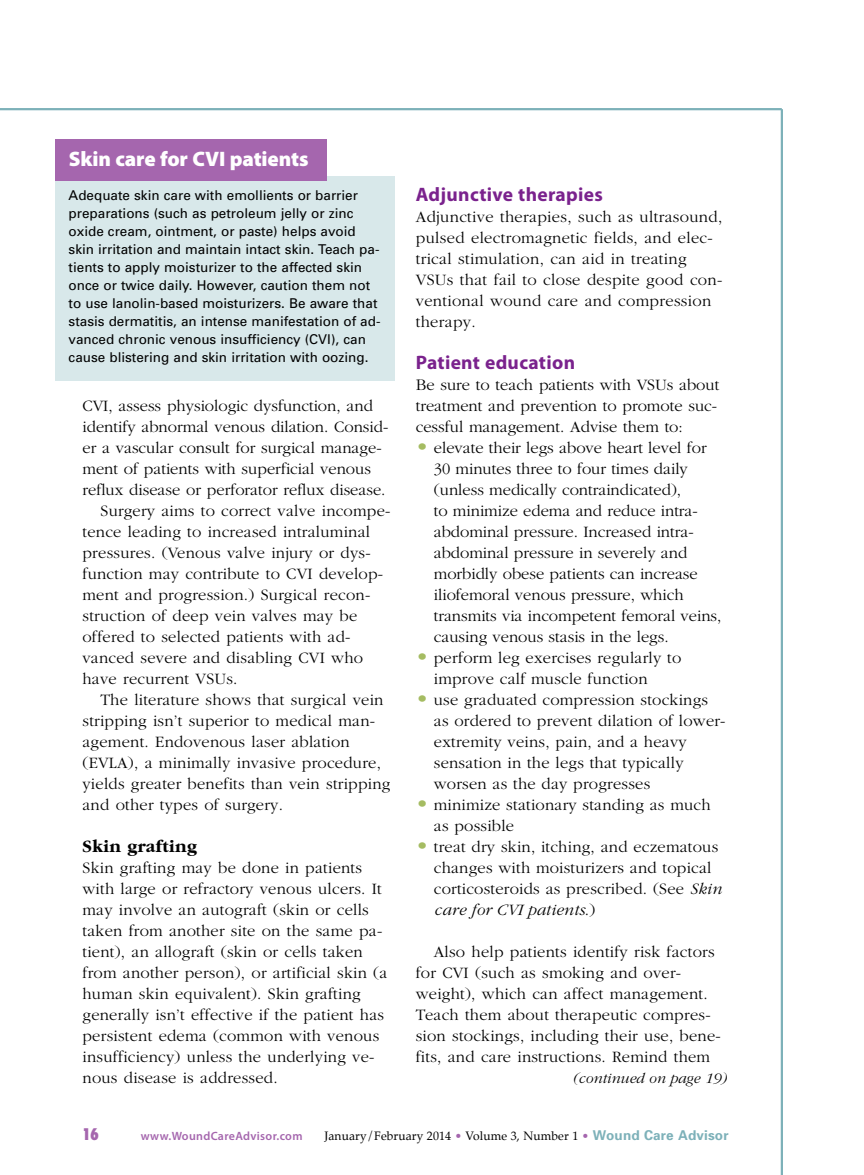
<style>
.page{position:relative;width:864px;height:1175px;background:#fff}
.page>*{position:absolute;margin:0;border:0;box-sizing:border-box;transform-origin:0 0}
.t1{font:900 21px "Myriad Pro";letter-spacing:-.005em;color:#fff}
.t2{font:700 19.5px "Myriad Pro";letter-spacing:.015em;color:#7a228d}
.t3{font:700 18px "Garamond";letter-spacing:.015em;color:#000}
.t4{font:300 16.5px/21px "Garamond";letter-spacing:.015em;color:#000}
.t5{font:900 condensed 16.5px "Futura BT";color:#a566ae}
.t6{font:italic 300 15px "Garamond";color:#000}
.t7{font:13.5px/18px "Univers";color:#000}
.t8{font:12px "Palatino";letter-spacing:.01em;color:#000}
.t9{font:600 12px "Myriad Pro";letter-spacing:.025em;color:#a566ae}
.s1{font-size:21px;color:#a5bc62}
.s2{font-style:italic}
.s3{color:#a566ae}
.s4{font-family:"Univers";font-weight:700;font-size:13.5px;color:#7db1b9}
</style>
<div class="page">
<hr style="left:781px;top:109px;width:2px;height:1065px;background:#7db1b9">
<hr style="left:0;top:108px;width:782px;height:2px;background:#7db1b9">
<div style="left:55px;top:176px;width:340px;height:205px;background:#d8e8ea"></div>
<div style="left:55px;top:140px;width:271px;height:41px;background:#a566ae"></div>
<p class="t1" style="left:69px;top:151px;width:241px">Skin care for CVI patients</p>
<p class="t7" style="left:69px;top:187px;width:313px">Adequate skin care with emollients or barrier preparations (such as petroleum jelly or zinc oxide cream, ointment, or paste) helps avoid skin irritation and maintain intact skin. Teach pa&shy;tients to apply moisturizer to the affected skin once or twice daily. However, caution them not to use lanolin-based moisturizers. Be aware that stasis dermatitis, an intense manifestation of ad&shy;vanced chronic venous insufficiency (CVI), can cause blistering and skin irritation with oozing.</p>
<p class="t4" style="left:82px;top:395px;width:292px">CVI, assess physiologic dysfunction, and</p>
<p class="t4" style="left:82px;top:416px;width:307px">identify abnormal venous dilation. Consid-</p>
<p class="t4" style="left:82px;top:437px;width:301px">er a vascular consult for surgical manage-</p>
<p class="t4" style="left:82px;top:458px;width:290px">ment of patients with superficial venous</p>
<p class="t4" style="left:82px;top:479px;width:305px">reflux disease or perforator reflux disease.</p>
<p class="t4" style="left:100px;top:500px;width:292px">Surgery aims to correct valve incompe-</p>
<p class="t4" style="left:82px;top:521px;width:289px">tence leading to increased intraluminal</p>
<p class="t4" style="left:82px;top:542px;width:290px">pressures. (Venous valve injury or dys-</p>
<p class="t4" style="left:82px;top:563px;width:302px">function may contribute to CVI develop-</p>
<p class="t4" style="left:82px;top:584px;width:289px">ment and progression.) Surgical recon-</p>
<p class="t4" style="left:82px;top:605px;width:276px">struction of deep vein valves may be</p>
<p class="t4" style="left:82px;top:626px;width:270px">offered to selected patients with ad-</p>
<p class="t4" style="left:82px;top:647px;width:282px">vanced severe and disabling CVI who</p>
<p class="t4" style="left:82px;top:668px;width:156px">have recurrent VSUs.</p>
<p class="t4" style="left:100px;top:689px;width:284px">The literature shows that surgical vein</p>
<p class="t4" style="left:82px;top:710px;width:294px">stripping isn’t superior to medical man-</p>
<p class="t4" style="left:82px;top:731px;width:269px">agement. Endovenous laser ablation</p>
<p class="t4" style="left:82px;top:752px;width:300px">(EVLA), a minimally invasive procedure,</p>
<p class="t4" style="left:82px;top:773px;width:310px">yields greater benefits than vein stripping</p>
<p class="t4" style="left:82px;top:794px;width:202px">and other types of surgery.</p>
<p class="t3" style="left:82px;top:835px;width:116px">Skin grafting</p>
<p class="t4" style="left:82px;top:857px;width:306px">Skin grafting may be done in patients with large or refractory venous ulcers. It may involve an autograft (skin or cells taken from another site on the same pa&shy;tient), an allograft (skin or cells taken from another person), or artificial skin (a human skin equivalent). Skin grafting generally isn’t effective if the patient has persistent edema (common with venous insufficiency) unless the underlying ve&shy;nous disease is addressed.</p>
<p class="t2" style="left:416px;top:187px;width:189px">Adjunctive therapies</p>
<p class="t4" style="left:416px;top:206px;width:308px">Adjunctive therapies, such as ultrasound, pulsed electromagnetic fields, and elec&shy;trical stimulation, can aid in treating VSUs that fail to close despite good con&shy;ventional wound care and compression therapy.</p>
<p class="t2" style="left:416px;top:355px;width:161px">Patient education</p>
<p class="t4" style="left:416px;top:374px;width:305px">Be sure to teach patients with VSUs about treatment and prevention to promote suc&shy;cessful management. Advise them to:</p>
<p class="t4" style="left:434px;top:437px;width:289px;text-indent:-18px"><span class="s1">•</span> elevate their legs above heart level for 30 minutes three to four times daily (unless medically contraindicated),<br>to minimize edema and reduce intra&shy;abdominal pressure. Increased intra&shy;abdominal pressure in severely and morbidly obese patients can increase iliofemoral venous pressure, which transmits via incompetent femoral veins, causing venous stasis in the legs.</p>
<p class="t4" style="left:434px;top:647px;width:249px;text-indent:-18px"><span class="s1">•</span> perform leg exercises regularly to improve calf muscle function</p>
<p class="t4" style="left:434px;top:689px;width:293px;text-indent:-18px"><span class="s1">•</span> use graduated compression stockings as ordered to prevent dilation of lower&shy;extremity veins, pain, and a heavy sensation in the legs that typically worsen as the day progresses</p>
<p class="t4" style="left:434px;top:794px;width:278px;text-indent:-18px"><span class="s1">•</span> minimize stationary standing as much as possible</p>
<p class="t4" style="left:434px;top:836px;width:289px;text-indent:-18px"><span class="s1">•</span> treat dry skin, itching, and eczematous changes with moisturizers and topical corticosteroids as prescribed. (See <span class="s2">Skin care for CVI patients</span>.)</p>
<p class="t4" style="left:416px;top:941px;width:307px;text-indent:18px">Also help patients identify risk factors for CVI (such as smoking and over&shy;weight), which can affect management.<br>Teach them about therapeutic compres&shy;sion stockings, including their use, bene&shy;fits, and care instructions. Remind them</p>
<p class="t6" style="left:573px;top:1069px;width:155px">(continued on page 19)</p>
<p class="t5" style="left:82px;top:1127px;width:18px">16</p>
<p class="t9" style="left:141px;top:1131px;width:163px">www.WoundCareAdvisor.com</p>
<p class="t8" style="left:324px;top:1130px;width:406px">January/February 2014 <span class="s3">•</span> Volume 3, Number 1 <span class="s3">•</span> <span class="s4">Wound Care Advisor</span></p>
</div>
